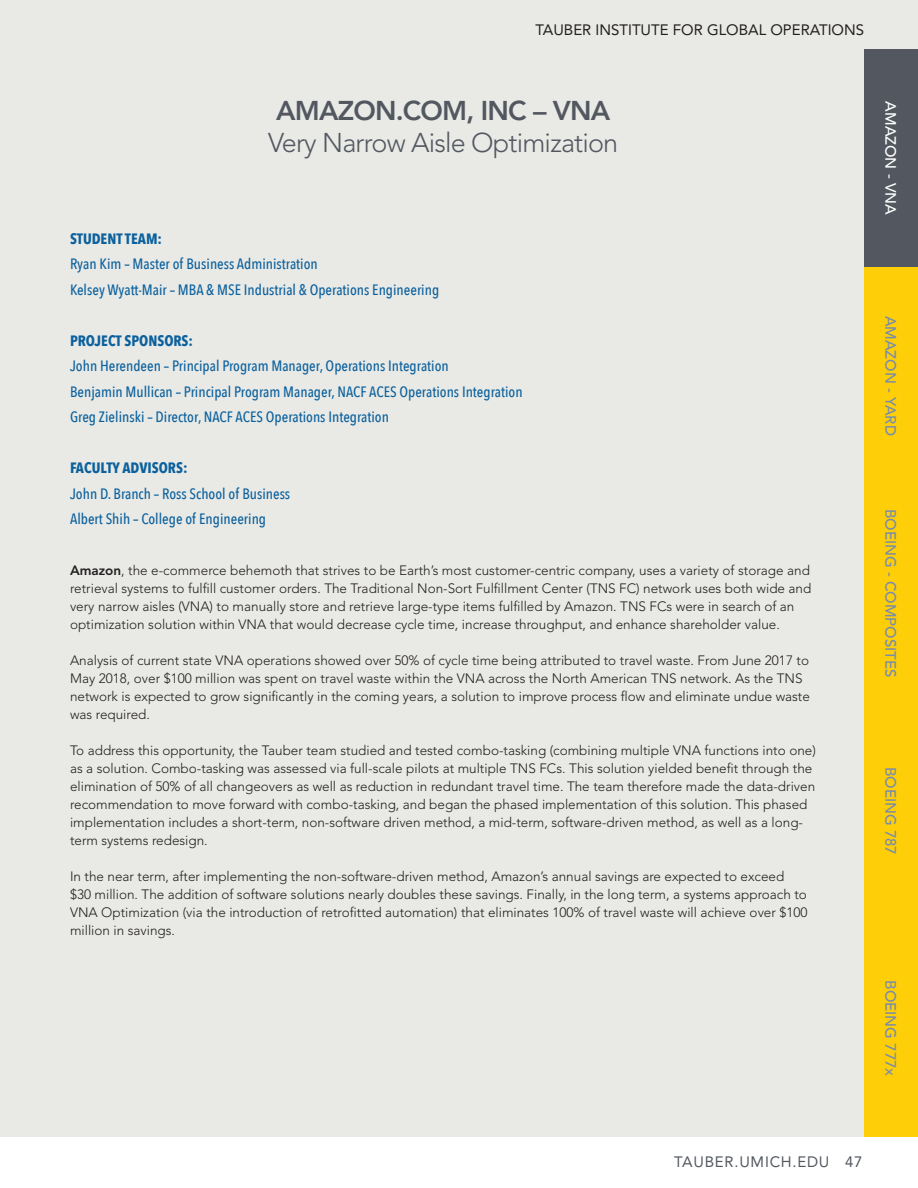
<style>
.page{position:relative;width:918px;height:1188px;background:#fff}
.page>*{position:absolute;margin:0;border:0;box-sizing:border-box;transform-origin:0 0}
.Head_1{font:300 27px "Avenir LT Std";letter-spacing:-.03em;color:#535860}
.Head_1-2{font:800 27px "Avenir LT Std";letter-spacing:-.03em;color:#535860}
.Head_2{font:500 15px "Avenir Next Condensed";color:#0c619d}
.Head_2-2{font:700 15px "Avenir Next Condensed";color:#0c619d}
.other_tabs{font:500 15px "Avenir LT";color:#768bae}
.t1{font:15px "Avenir LT Std";color:#231f20}
.letter_address{font:15px "Avenir LT Std";letter-spacing:.05em;color:#535860}
.current_tab{font:500 15px "Avenir LT";color:#768bae}
.current_tab-2{font:500 15px "Avenir LT";color:#fff}
.t2{font:300 13.5px/18px "Avenir LT Std";color:#231f20}
.s1{font-weight:800}
</style>
<div class="page">
<div style="left:0;top:0;width:918px;height:1137px;background:#e9eae6"></div>
<div style="left:864px;top:49px;width:54px;height:1088px;background:#fece08"></div>
<div style="left:864px;top:49px;width:54px;height:218px;background:#535860"></div>
<p class="t1" style="left:536px;top:21px;width:330px">TAUBER INSTITUTE FOR GLOBAL OPERATIONS</p>
<p class="Head_1-2" style="left:276px;top:95px;width:336px">AMAZON.COM, INC – VNA</p>
<p class="Head_1" style="left:268px;top:127px;width:352px">Very Narrow Aisle Optimization</p>
<p class="Head_2-2" style="left:70px;top:229px;width:94px">STUDENT TEAM:</p>
<p class="Head_2" style="left:70px;top:255px;width:249px">Ryan Kim – Master of Business Administration</p>
<p class="Head_2" style="left:70px;top:280px;width:371px">Kelsey Wyatt-Mair – MBA &amp; MSE Industrial &amp; Operations Engineering</p>
<p class="Head_2-2" style="left:70px;top:331px;width:125px">PROJECT SPONSORS:</p>
<p class="Head_2" style="left:70px;top:357px;width:380px">John Herendeen – Principal Program Manager, Operations Integration</p>
<p class="Head_2" style="left:70px;top:382px;width:454px">Benjamin Mullican – Principal Program Manager, NACF ACES Operations Integration</p>
<p class="Head_2" style="left:70px;top:408px;width:321px">Greg Zielinski – Director, NACF ACES Operations Integration</p>
<p class="Head_2-2" style="left:70px;top:459px;width:119px">FACULTY ADVISORS:</p>
<p class="Head_2" style="left:70px;top:484px;width:222px">John D. Branch – Ross School of Business</p>
<p class="Head_2" style="left:70px;top:510px;width:198px">Albert Shih – College of Engineering</p>
<p class="t2" style="left:70px;top:562px;width:743px"><span class="s1">Amazon</span>, the e-commerce behemoth that strives to be Earth’s most customer-centric company, uses a variety of storage and retrieval systems to fulfill customer orders. The Traditional Non-Sort Fulfillment Center (TNS FC) network uses both wide and very narrow aisles (VNA) to manually store and retrieve large-type items fulfilled by Amazon. TNS FCs were in search of an optimization solution within VNA that would decrease cycle time, increase throughput, and enhance shareholder value.</p>
<p class="t2" style="left:70px;top:652px;width:741px">Analysis of current state VNA operations showed over 50% of cycle time being attributed to travel waste. From June 2017 to May 2018, over $100 million was spent on travel waste within the VNA across the North American TNS network. As the TNS network is expected to grow significantly in the coming years, a solution to improve process flow and eliminate undue waste was required.</p>
<p class="t2" style="left:70px;top:742px;width:747px">To address this opportunity, the Tauber team studied and tested combo-tasking (combining multiple VNA functions into one) as a solution. Combo-tasking was assessed via full-scale pilots at multiple TNS FCs. This solution yielded benefit through the elimination of 50% of all changeovers as well as reduction in redundant travel time. The team therefore made the data-driven recommendation to move forward with combo-tasking, and began the phased implementation of this solution. This phased implementation includes a short-term, non-software driven method, a mid-term, software-driven method, as well as a long&shy;term systems redesign.</p>
<p class="t2" style="left:70px;top:868px;width:739px">In the near term, after implementing the non-software-driven method, Amazon’s annual savings are expected to exceed $30 million. The addition of software solutions nearly doubles these savings. Finally, in the long term, a systems approach to VNA Optimization (via the introduction of retrofitted automation) that eliminates 100% of travel waste will achieve over $100 million in savings.</p>
<p class="current_tab-2" style="left:900px;top:101px;width:115px;rotate:90deg">AMAZON - VNA</p>
<p class="current_tab" style="left:900px;top:316px;width:122px;rotate:90deg">AMAZON - YARD</p>
<p class="other_tabs" style="left:900px;top:509px;width:170px;rotate:90deg">BOEING - COMPOSITES</p>
<p class="other_tabs" style="left:900px;top:767px;width:90px;rotate:90deg">BOEING 787</p>
<p class="other_tabs" style="left:900px;top:980px;width:97px;rotate:90deg">BOEING 777x</p>
<p class="letter_address" style="left:674px;top:1154px;width:190px">TAUBER.UMICH.EDU 47</p>
</div>
